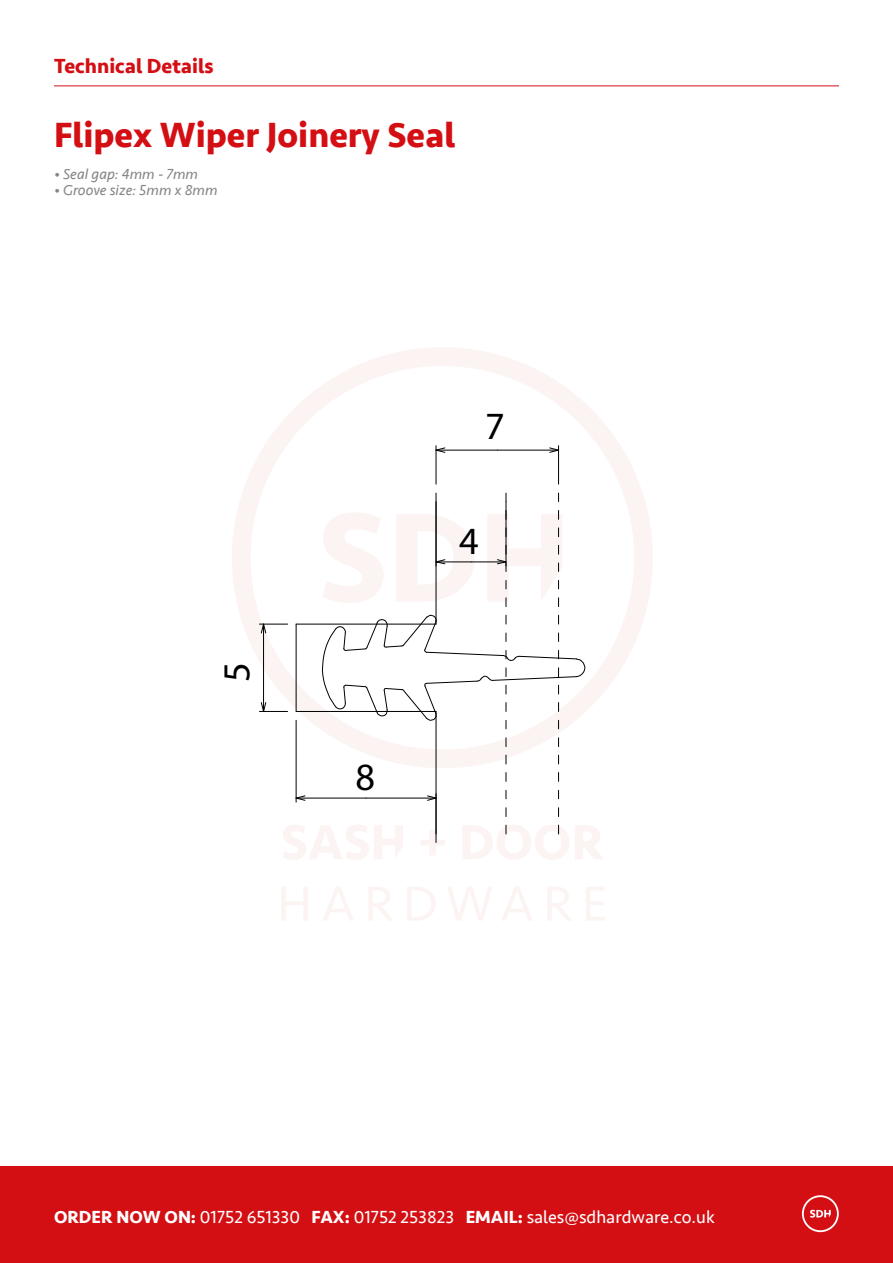
<style>
.page{position:relative;width:893px;height:1263px;background:#fff}
.page>*{position:absolute;margin:0;border:0;box-sizing:border-box;transform-origin:0 0}
.t1{font:38.7px "Myriad Pro";color:#000}
.t2{font:38.25px "Myriad Pro";color:#000}
.t3{font:700 36px "Seravek";color:#d40f14}
.t4{font:700 21px "Seravek";color:#d40f14}
.t5{font:18px "Seravek";color:#fff}
.t6{font:italic 15px "Seravek";color:#878787}
.s1{font-weight:700}
</style>
<div class="page">
<div style="left:0;top:1166px;width:893px;height:97px;background:#d40f14"></div>
<svg style="left:802px;top:1195px;width:37px;height:37px"></svg>
<hr style="left:54px;top:85px;width:785px;height:1px;background:#d40f14">
<svg style="left:232px;top:348px;width:421px;height:420px"></svg>
<svg style="left:283px;top:825px;width:120px;height:34px"></svg>
<svg style="left:421px;top:830px;width:23px;height:25px"></svg>
<svg style="left:282px;top:887px;width:26px;height:33px"></svg>
<svg style="left:323px;top:887px;width:30px;height:33px"></svg>
<svg style="left:369px;top:887px;width:23px;height:33px"></svg>
<svg style="left:407px;top:887px;width:28px;height:33px"></svg>
<svg style="left:447px;top:887px;width:45px;height:33px"></svg>
<svg style="left:502px;top:887px;width:30px;height:33px"></svg>
<svg style="left:548px;top:887px;width:23px;height:33px"></svg>
<svg style="left:586px;top:887px;width:18px;height:33px"></svg>
<svg style="left:322px;top:512px;width:62px;height:91px"></svg>
<hr style="left:263px;top:624px;width:1px;height:44px;background:#000">
<hr style="left:263px;top:668px;width:1px;height:43px;background:#000">
<svg style="left:259px;top:623px;width:29px;height:11px"></svg>
<svg style="left:259px;top:702px;width:29px;height:10px"></svg>
<hr style="left:296px;top:798px;width:70px;height:1px;background:#000">
<hr style="left:366px;top:798px;width:70px;height:1px;background:#000">
<svg style="left:295px;top:795px;width:11px;height:6px"></svg>
<svg style="left:427px;top:795px;width:9px;height:6px"></svg>
<hr style="left:296px;top:720px;width:1px;height:82px;background:#000">
<hr style="left:471px;top:561px;width:35px;height:1px;background:#000">
<svg style="left:396px;top:514px;width:79px;height:87px"></svg>
<hr style="left:506px;top:502px;width:1px;height:64px;background:#000">
<hr style="left:497px;top:450px;width:62px;height:1px;background:#000">
<hr style="left:436px;top:450px;width:61px;height:1px;background:#000">
<svg style="left:549px;top:447px;width:9px;height:6px"></svg>
<svg style="left:435px;top:447px;width:11px;height:6px"></svg>
<hr style="left:558px;top:446px;width:1px;height:38px;background:#000">
<hr style="left:436px;top:446px;width:1px;height:38px;background:#000">
<hr style="left:436px;top:493px;width:1px;height:131px;background:#000">
<hr style="left:296px;top:624px;width:140px;height:1px;background:#000">
<hr style="left:296px;top:624px;width:1px;height:87px;background:#000">
<hr style="left:296px;top:711px;width:140px;height:1px;background:#000">
<hr style="left:436px;top:711px;width:1px;height:131px;background:#000">
<svg style="left:487px;top:510px;width:75px;height:97px"></svg>
<svg style="left:463px;top:824px;width:140px;height:35px"></svg>
<svg style="left:322px;top:614px;width:264px;height:115px"></svg>
<p class="t4" style="left:54px;top:50px;width:161px">Technical Details</p>
<h3 class="t3" style="left:54px;top:107px;width:403px">Flipex Wiper Joinery Seal</h3>
<p class="t6" style="left:54px;top:162px;width:146px">• Seal gap: 4mm - 7mm</p>
<p class="t6" style="left:54px;top:178px;width:165px">• Groove size: 5mm x 8mm</p>
<h2 class="t2" style="left:213px;top:682px;width:21px;rotate:-90deg">5</h2>
<h1 class="t1" style="left:355px;top:753px;width:21px">8</h1>
<h1 class="t1" style="left:485px;top:402px;width:21px">7</h1>
<h1 class="t1" style="left:459px;top:517px;width:21px">4</h1>
<p class="t5" style="left:54px;top:1203px;width:662px"><span class="s1">ORDER NOW ON:</span> 01752 651330 <span class="s1">FAX:</span> 01752 253823 <span class="s1">EMAIL:</span> sales@sdhardware.co.uk</p>
</div>
